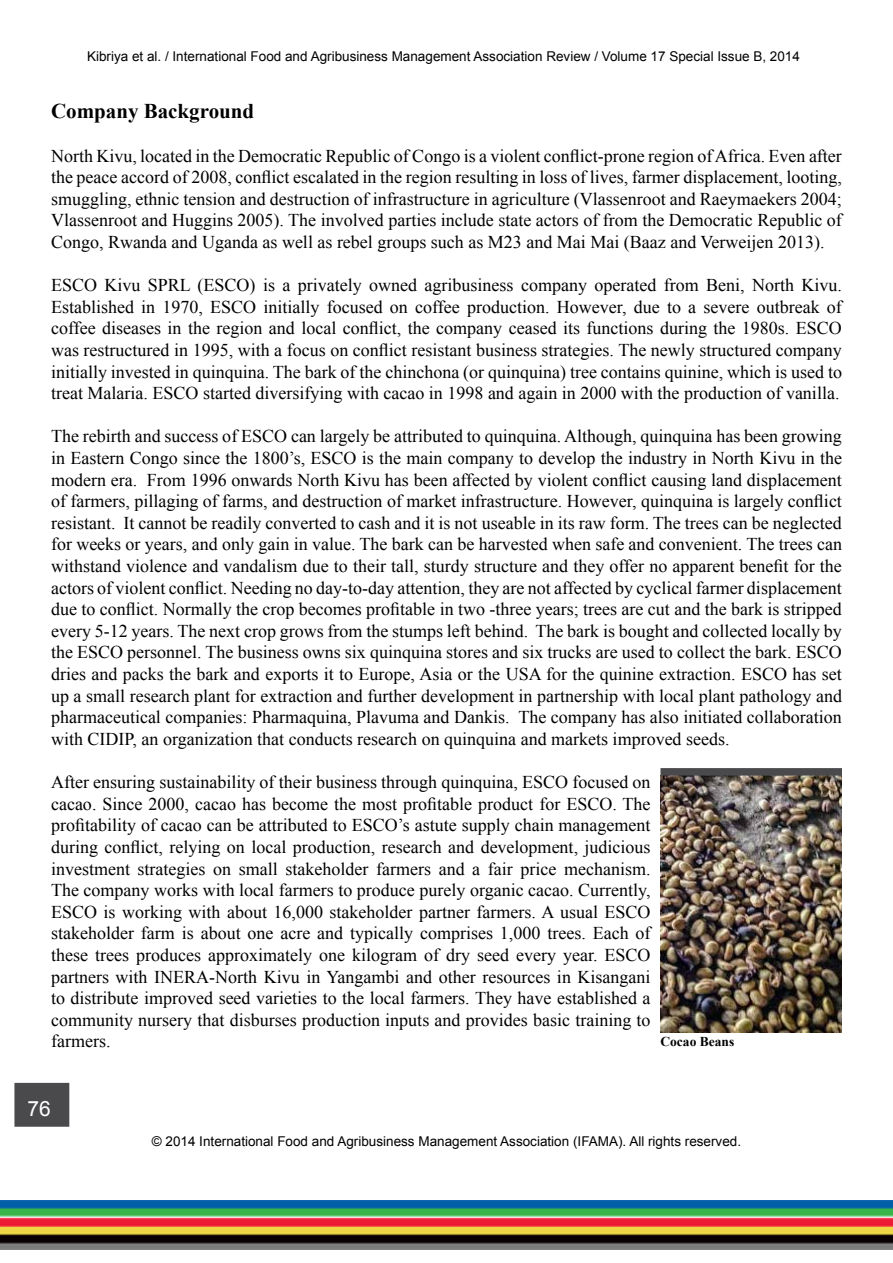
<style>
.page{position:relative;width:893px;height:1263px;background:#fff}
.page>*{position:absolute;margin:0;border:0;box-sizing:border-box;transform-origin:0 0}
.t1{font:700 21px "Times New Roman";color:#000}
.t2{font:21px "Arial";color:#fff}
.t3{font:18px/21.6px "Times New Roman";color:#000;text-align:justify}
.t4{font:13.5px "Arial";color:#000}
.t5{font:700 13.5px "Times New Roman";color:#000}
</style>
<div class="page">
<div style="left:15px;top:1083px;width:54px;height:43px;background:#4a4a4d"></div>
<div style="left:14px;top:1083px;width:55px;height:44px;border:2px solid #4a4a4d"></div>
<img style="left:0;top:1201px;width:893px;height:48px">
<img style="left:660px;top:775px;width:182px;height:258px">
<div style="left:660px;top:768px;width:182px;height:7px;background:#4a4a4d"></div>
<p class="t4" style="left:87px;top:47px;width:714px">Kibriya et al. / International Food and Agribusiness Management Association Review / Volume 17 Special Issue B, 2014</p>
<p class="t1" style="left:51px;top:97px;width:205px">Company Background</p>
<p class="t3" style="left:51px;top:144px;width:792px">North Kivu, located in the Democratic Republic of Congo is a violent conflict-prone region of Africa. Even after the peace accord of 2008, conflict escalated in the region resulting in loss of lives, farmer displacement, looting, smuggling, ethnic tension and destruction of infrastructure in agriculture (Vlassenroot and Raeymaekers 2004; Vlassenroot and Huggins 2005). The involved parties include state actors of from the Democratic Republic of Congo, Rwanda and Uganda as well as rebel groups such as M23 and Mai Mai (Baaz and Verweijen 2013).</p>
<p class="t3" style="left:51px;top:274px;width:792px">ESCO Kivu SPRL (ESCO) is a privately owned agribusiness company operated from Beni, North Kivu.<br>Established in 1970, ESCO initially focused on coffee production. However, due to a severe outbreak of coffee diseases in the region and local conflict, the company ceased its functions during the 1980s. ESCO was restructured in 1995, with a focus on conflict resistant business strategies. The newly structured company initially invested in quinquina. The bark of the chinchona (or quinquina) tree contains quinine, which is used to treat Malaria. ESCO started diversifying with cacao in 1998 and again in 2000 with the production of vanilla.</p>
<p class="t3" style="left:51px;top:425px;width:792px">The rebirth and success of ESCO can largely be attributed to quinquina. Although, quinquina has been growing in Eastern Congo since the 1800’s, ESCO is the main company to develop the industry in North Kivu in the modern era. From 1996 onwards North Kivu has been affected by violent conflict causing land displacement of farmers, pillaging of farms, and destruction of market infrastructure. However, quinquina is largely conflict resistant. It cannot be readily converted to cash and it is not useable in its raw form. The trees can be neglected for weeks or years, and only gain in value. The bark can be harvested when safe and convenient. The trees can withstand violence and vandalism due to their tall, sturdy structure and they offer no apparent benefit for the actors of violent conflict. Needing no day-to-day attention, they are not affected by cyclical farmer displacement due to conflict. Normally the crop becomes profitable in two -three years; trees are cut and the bark is stripped every 5-12 years. The next crop grows from the stumps left behind. The bark is bought and collected locally by the ESCO personnel. The business owns six quinquina stores and six trucks are used to collect the bark. ESCO dries and packs the bark and exports it to Europe, Asia or the USA for the quinine extraction. ESCO has set up a small research plant for extraction and further development in partnership with local plant pathology and pharmaceutical companies: Pharmaquina, Plavuma and Dankis. The company has also initiated collaboration with CIDIP, an organization that conducts research on quinquina and markets improved seeds.</p>
<p class="t3" style="left:51px;top:771px;width:601px">After ensuring sustainability of their business through quinquina, ESCO focused on cacao. Since 2000, cacao has become the most profitable product for ESCO. The profitability of cacao can be attributed to ESCO’s astute supply chain management during conflict, relying on local production, research and development, judicious investment strategies on small stakeholder farmers and a fair price mechanism.<br>The company works with local farmers to produce purely organic cacao. Currently, ESCO is working with about 16,000 stakeholder partner farmers. A usual ESCO stakeholder farm is about one acre and typically comprises 1,000 trees. Each of these trees produces approximately one kilogram of dry seed every year. ESCO partners with INERA-North Kivu in Yangambi and other resources in Kisangani to distribute improved seed varieties to the local farmers. They have established a community nursery that disburses production inputs and provides basic training to farmers.</p>
<p class="t5" style="left:660px;top:1032px;width:75px">Cocao Beans</p>
<p class="t2" style="left:28px;top:1095px;width:25px">76</p>
<p class="t4" style="left:152px;top:1133px;width:591px">© 2014 International Food and Agribusiness Management Association (IFAMA). All rights reserved.</p>
</div>
